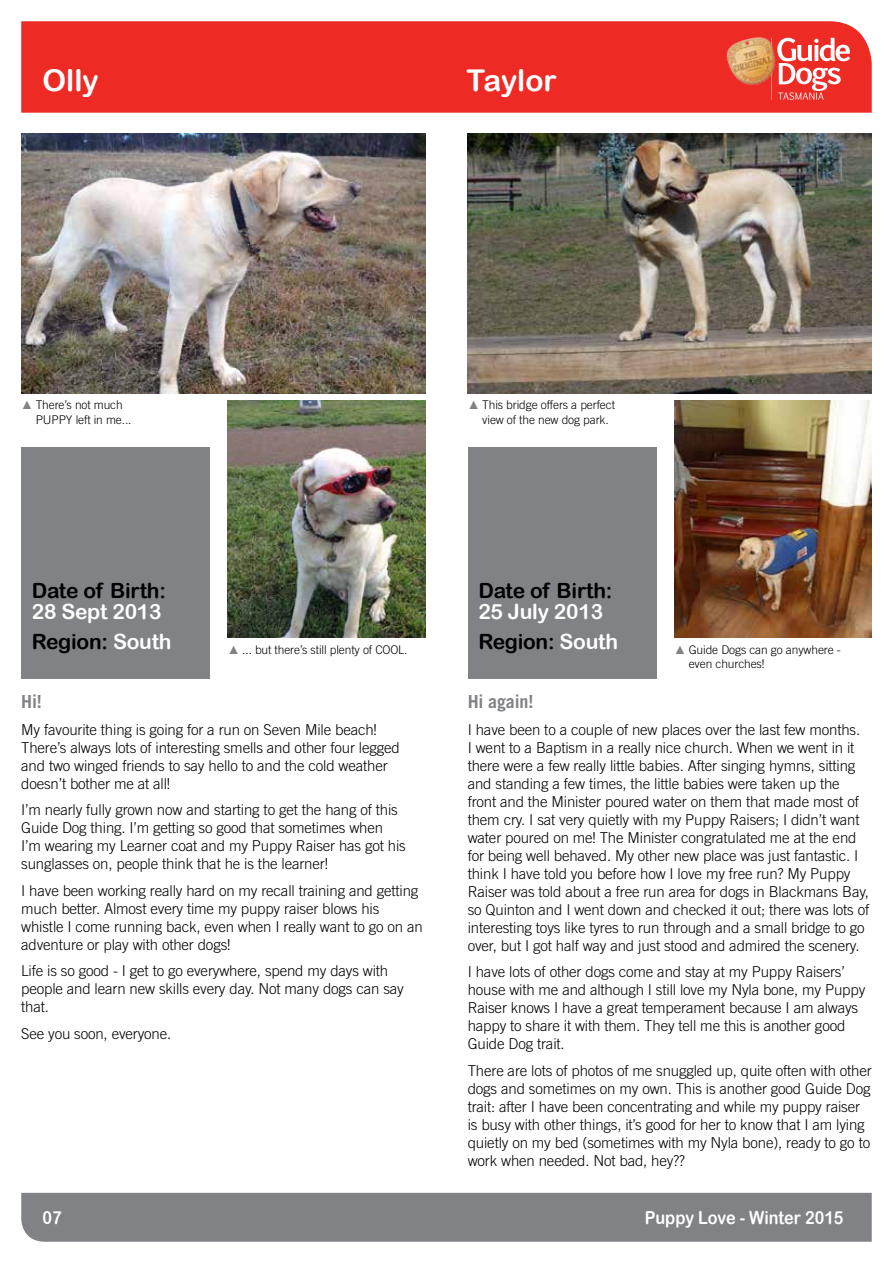
<style>
.page{position:relative;width:893px;height:1263px;background:#fff}
.page>*{position:absolute;margin:0;border:0;box-sizing:border-box;transform-origin:0 0}
.t1{font:30px "Arial Rounded MT Bold";color:#fff}
.t2{font:21px/29.5px "Arial Rounded MT Bold";letter-spacing:-.01em;color:#fff}
.t3{font:21px "Arial Rounded MT Bold";letter-spacing:-.01em;color:#000}
.t4{font:18px "Arial Rounded MT Bold";color:#fff;scale:.9 1}
.t5{font:700 18px "Trade Gothic LT Std";letter-spacing:-.01em;color:#808285}
.t6{font:300 15px/18px "Trade Gothic LT Std";letter-spacing:-.01em;color:#000}
.t7{font:300 12px/14.4px "Trade Gothic LT Std";letter-spacing:-.01em;color:#000}
.s1{font-family:"Arial";font-weight:400;color:#808285}
.s2{color:#000}
</style>
<div class="page">
<div style="left:21px;top:1193px;width:851px;height:49px;background:#808285"></div>
<div style="left:21px;top:21px;width:851px;height:92px;background:#ee2a25"></div>
<svg style="left:771px;top:38px;width:79px;height:62px"></svg>
<img style="left:723px;top:31px;width:60px;height:61px">
<div style="left:468px;top:448px;width:188px;height:231px;background:#808285"></div>
<img style="left:674px;top:401px;width:198px;height:237px">
<img style="left:468px;top:134px;width:404px;height:259px">
<div style="left:21px;top:448px;width:189px;height:231px;background:#808285"></div>
<img style="left:228px;top:401px;width:197px;height:237px">
<img style="left:21px;top:134px;width:404px;height:259px">
<h1 class="t1" style="left:43px;top:63px;width:58px">Olly</h1>
<h1 class="t1" style="left:466px;top:63px;width:92px">Taylor</h1>
<p class="t7" style="left:36px;top:398px;width:97px;text-indent:-14px"><span class="s1">▲</span> There’s not much<br>PUPPY left in me...</p>
<p class="t7" style="left:482px;top:398px;width:134px;text-indent:-14px"><span class="s1">▲</span> This bridge offers a perfect view of the new dog park.</p>
<h2 class="t3" style="left:32px;top:578px;width:136px">Date of Birth:</h2>
<h2 class="t2" style="left:32px;top:597px;width:141px">28 Sept 2013<br><span class="s2">Region:</span> South</h2>
<p class="t7" style="left:228px;top:642px;width:181px"><span class="s1">▲</span> ... but there’s still plenty of COOL.</p>
<p class="t5" style="left:21px;top:691px;width:22px">Hi!</p>
<p class="t6" style="left:21px;top:720px;width:380px">My favourite thing is going for a run on Seven Mile beach!<br>There’s always lots of interesting smells and other four legged and two winged friends to say hello to and the cold weather doesn’t bother me at all!</p>
<p class="t6" style="left:21px;top:801px;width:386px">I’m nearly fully grown now and starting to get the hang of this Guide Dog thing. I’m getting so good that sometimes when I’m wearing my Learner coat and my Puppy Raiser has got his sunglasses on, people think that he is the learner!</p>
<p class="t6" style="left:21px;top:881px;width:403px">I have been working really hard on my recall training and getting much better. Almost every time my puppy raiser blows his whistle I come running back, even when I really want to go on an adventure or play with other dogs!</p>
<p class="t6" style="left:21px;top:962px;width:384px">Life is so good - I get to go everywhere, spend my days with people and learn new skills every day. Not many dogs can say that.</p>
<p class="t6" style="left:21px;top:1024px;width:152px">See you soon, everyone.</p>
<h2 class="t3" style="left:478px;top:578px;width:136px">Date of Birth:</h2>
<h2 class="t2" style="left:478px;top:597px;width:141px">25 July 2013<br><span class="s2">Region:</span> South</h2>
<p class="t7" style="left:689px;top:642px;width:154px;text-indent:-14px"><span class="s1">▲</span> Guide Dogs can go anywhere - even churches!</p>
<p class="t5" style="left:468px;top:691px;width:67px">Hi again!</p>
<p class="t6" style="left:468px;top:720px;width:403px">I have been to a couple of new places over the last few months.<br>I went to a Baptism in a really nice church. When we went in it there were a few really little babies. After singing hymns, sitting and standing a few times, the little babies were taken up the front and the Minister poured water on them that made most of them cry. I sat very quietly with my Puppy Raisers; I didn’t want water poured on me! The Minister congratulated me at the end for being well behaved. My other new place was just fantastic. I think I have told you before how I love my free run? My Puppy Raiser was told about a free run area for dogs in Blackmans Bay, so Quinton and I went down and checked it out; there was lots of interesting toys like tyres to run through and a small bridge to go over, but I got half way and just stood and admired the scenery.</p>
<p class="t6" style="left:468px;top:963px;width:399px">I have lots of other dogs come and stay at my Puppy Raisers’ house with me and although I still love my Nyla bone, my Puppy Raiser knows I have a great temperament because I am always happy to share it with them. They tell me this is another good Guide Dog trait.</p>
<p class="t6" style="left:468px;top:1061px;width:405px">There are lots of photos of me snuggled up, quite often with other dogs and sometimes on my own. This is another good Guide Dog trait: after I have been concentrating and while my puppy raiser is busy with other things, it’s good for her to know that I am lying quietly on my bed (sometimes with my Nyla bone), ready to go to work when needed. Not bad, hey??</p>
<p class="t4" style="left:43px;top:1207px;width:23px">07</p>
<p class="t4" style="left:645px;top:1207px;width:222px">Puppy Love - Winter 2015</p>
</div>
